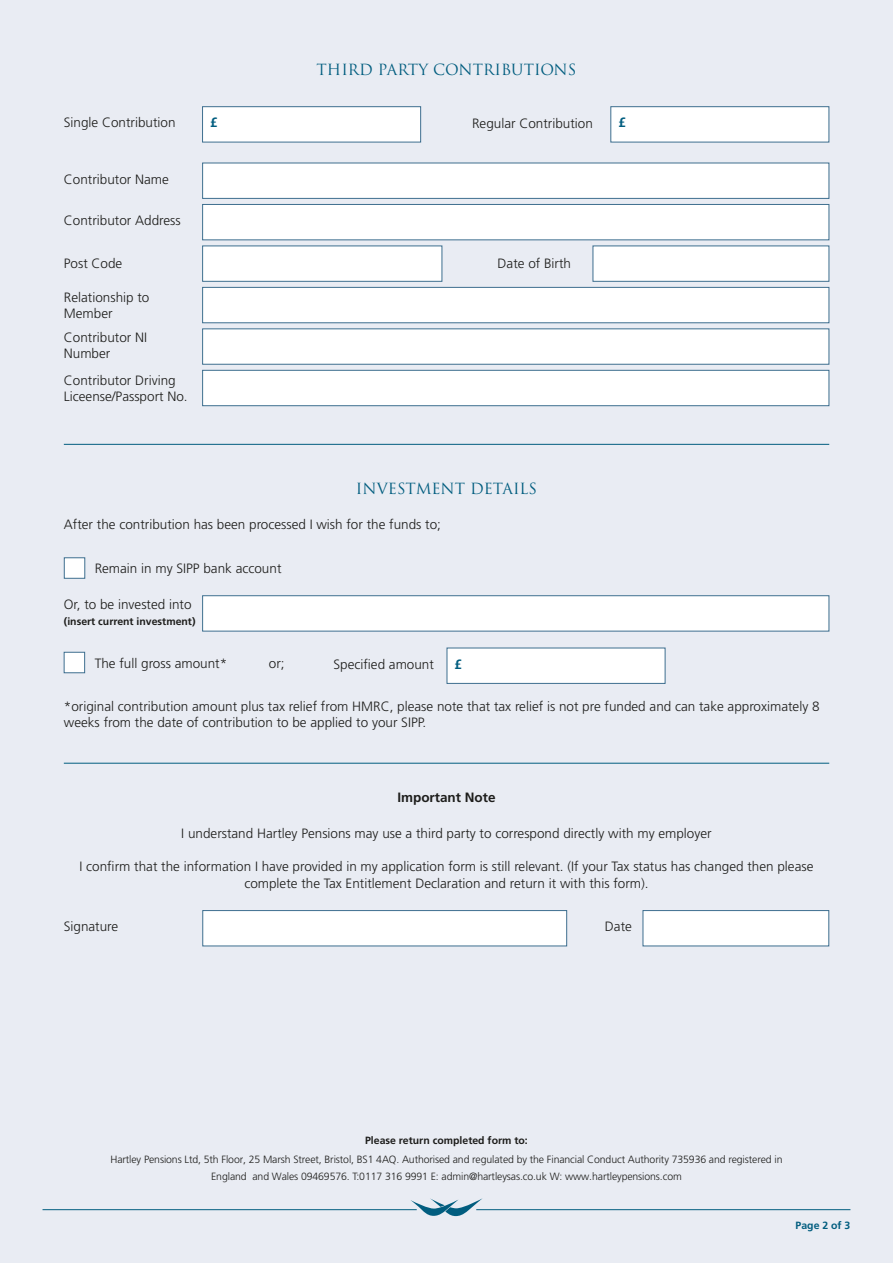
<style>
.page{position:relative;width:893px;height:1263px;background:#e9ecf3}
.page>*{position:absolute;margin:0;border:0;box-sizing:border-box;transform-origin:0 0}
.t1{font:15px "Trajan Pro";color:#015d7f}
.t2{font:300 13.5px/16.5px "Frutiger";color:#1d1d1b}
.t3{font:700 13.5px "Frutiger";color:#1d1d1b}
.t4{font:700 13.5px "Frutiger";color:#015d7f}
.t5{font:300 10.5px/19.5px "Frutiger";letter-spacing:-.01em;color:#1d1d1b;text-align:center}
.t6{font:700 10.5px "Frutiger";color:#1d1d1b}
.t7{font:700 10.5px "Frutiger";color:#015d7f}
.s1{font-weight:700}
</style>
<div class="page">
<hr style="left:43px;top:1209px;width:374px;height:1px;background:#015d7f">
<hr style="left:476px;top:1209px;width:374px;height:1px;background:#015d7f">
<svg style="left:410px;top:1198px;width:73px;height:18px"></svg>
<hr style="left:64px;top:444px;width:765px;height:1px;background:#015d7f">
<hr style="left:64px;top:763px;width:765px;height:1px;background:#015d7f">
<div style="left:643px;top:910px;width:186px;height:36px;background:#fff;border:1px solid #3e6f8f"></div>
<div style="left:202px;top:910px;width:365px;height:36px;background:#fff;border:1px solid #3e6f8f"></div>
<div style="left:202px;top:106px;width:219px;height:36px;background:#fff;border:1px solid #3e6f8f"></div>
<div style="left:610px;top:106px;width:219px;height:36px;background:#fff;border:1px solid #3e6f8f"></div>
<div style="left:447px;top:648px;width:218px;height:36px;background:#fff;border:1px solid #3e6f8f"></div>
<div style="left:202px;top:163px;width:627px;height:36px;background:#fff;border:1px solid #3e6f8f"></div>
<div style="left:202px;top:204px;width:627px;height:36px;background:#fff;border:1px solid #3e6f8f"></div>
<div style="left:202px;top:328px;width:627px;height:37px;background:#fff;border:1px solid #3e6f8f"></div>
<div style="left:202px;top:370px;width:627px;height:36px;background:#fff;border:1px solid #3e6f8f"></div>
<div style="left:593px;top:246px;width:236px;height:36px;background:#fff;border:1px solid #3e6f8f"></div>
<div style="left:202px;top:246px;width:240px;height:36px;background:#fff;border:1px solid #3e6f8f"></div>
<div style="left:202px;top:595px;width:627px;height:36px;background:#fff;border:1px solid #3e6f8f"></div>
<div style="left:202px;top:287px;width:627px;height:36px;background:#fff;border:1px solid #3e6f8f"></div>
<div style="left:64px;top:557px;width:21px;height:22px;background:#fff;border:1px solid #3e6f8f"></div>
<div style="left:64px;top:652px;width:21px;height:21px;background:#fff;border:1px solid #3e6f8f"></div>
<p class="t1" style="left:317px;top:60px;width:261px">THIRD PARTY CONTRIBUTIONS</p>
<p class="t2" style="left:64px;top:114px;width:113px">Single Contribution</p>
<p class="t4" style="left:210px;top:115px;width:9px">£</p>
<p class="t2" style="left:472px;top:115px;width:122px">Regular Contribution</p>
<p class="t4" style="left:618px;top:115px;width:9px">£</p>
<p class="t2" style="left:64px;top:171px;width:107px">Contributor Name</p>
<p class="t2" style="left:64px;top:212px;width:118px">Contributor Address</p>
<p class="t2" style="left:64px;top:255px;width:60px">Post Code</p>
<p class="t2" style="left:498px;top:255px;width:75px">Date of Birth</p>
<p class="t2" style="left:64px;top:289px;width:87px">Relationship to<br>Member</p>
<p class="t2" style="left:64px;top:329px;width:85px">Contributor NI<br>Number</p>
<p class="t2" style="left:64px;top:372px;width:125px">Contributor Driving<br>Liceense/Passport No.</p>
<p class="t1" style="left:356px;top:479px;width:183px">INVESTMENT DETAILS</p>
<p class="t2" style="left:64px;top:516px;width:379px">After the contribution has been processed I wish for the funds to;</p>
<p class="t2" style="left:95px;top:560px;width:188px">Remain in my SIPP bank account</p>
<p class="t2" style="left:64px;top:596px;width:129px">Or, to be invested into</p>
<p class="t6" style="left:64px;top:615px;width:133px">(insert current investment)</p>
<p class="t2" style="left:95px;top:655px;width:134px">The full gross amount*</p>
<p class="t2" style="left:269px;top:655px;width:17px">or;</p>
<p class="t2" style="left:333px;top:656px;width:102px">Specified amount</p>
<p class="t4" style="left:455px;top:656px;width:9px">£</p>
<p class="t2" style="left:64px;top:697px;width:757px">*original contribution amount plus tax relief from HMRC, please note that tax relief is not pre funded and can take approximately 8 weeks from the date of contribution to be applied to your SIPP.</p>
<p class="t3" style="left:397px;top:790px;width:100px">Important Note</p>
<p class="t2" style="left:181px;top:825px;width:532px">I understand Hartley Pensions may use a third party to correspond directly with my employer</p>
<p class="t2" style="left:80px;top:858px;width:735px;text-align:center">I confirm that the information I have provided in my application form is still relevant. (If your Tax status has changed then please complete the Tax Entitlement Declaration and return it with this form).</p>
<p class="t2" style="left:64px;top:918px;width:56px">Signature</p>
<p class="t2" style="left:605px;top:918px;width:28px">Date</p>
<p class="t5" style="left:110px;top:1130px;width:674px"><span class="s1">Please return completed form to:<br></span>Hartley Pensions Ltd, 5th Floor, 25 Marsh Street, Bristol, BS1 4AQ. Authorised and regulated by the Financial Conduct Authority 735936 and registered in</p>
<p class="t5" style="left:211px;top:1166px;width:472px">England and Wales 09469576. T:0117 316 9991 E: admin@hartleysas.co.uk W: www.hartleypensions.com</p>
<p class="t7" style="left:796px;top:1219px;width:56px">Page 2 of 3</p>
</div>
